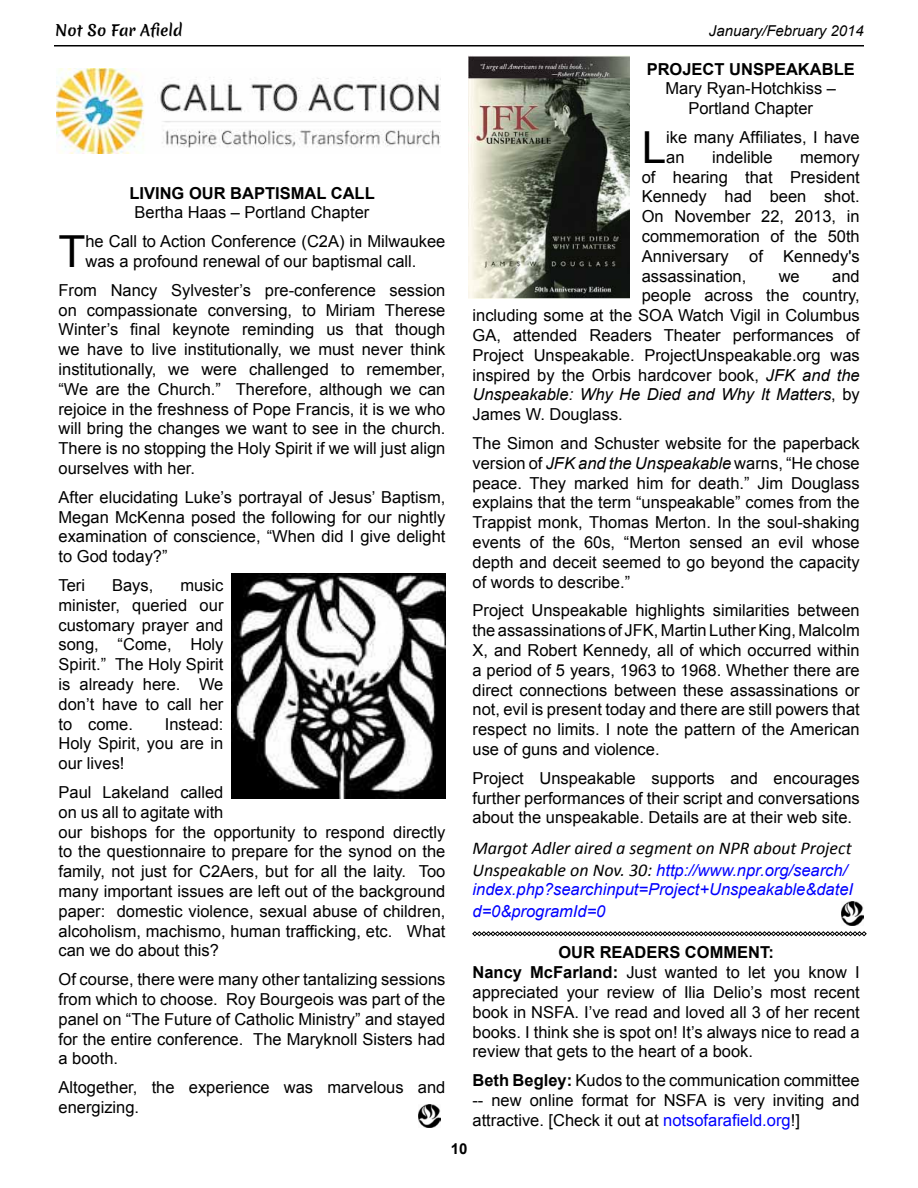
<style>
.page{position:relative;width:918px;height:1188px;background:#fff}
.page>*{position:absolute;margin:0;border:0;box-sizing:border-box;transform-origin:0 0}
.t1{font:44.1px "Arial";color:#000}
.t2{font:italic 18px "Calibri";color:#000}
.t3{font:16.5px/19.8px "Arial";color:#000;text-align:justify}
.t4{font:italic 16.5px/19.8px "Arial";color:#00f}
.t5{font:700 16.5px "Arial";color:#000}
.t6{font:italic 16.5px "Arial";color:#000}
.t7{font:italic 15px "Arial";color:#000}
.t8{font:15px "Merienda One";color:#000}
.t9{font:700 15px "Arial";color:#000}
.s1{font-style:italic}
.s2{font-style:normal}
.s3{font-family:"Calibri";font-size:18px;color:#000}
.s4{font-weight:700}
.s5{color:#00f}
</style>
<div class="page">
<hr style="left:54px;top:45px;width:810px;height:1px;background:#000">
<svg style="left:472px;top:931px;width:395px;height:5px"></svg>
<img style="left:842px;top:902px;width:22px;height:23px">
<img style="left:57px;top:68px;width:384px;height:86px">
<img style="left:231px;top:573px;width:215px;height:225px">
<img style="left:468px;top:56px;width:162px;height:242px">
<img style="left:418px;top:1105px;width:23px;height:23px">
<p class="t8" style="left:55px;top:19px;width:129px">Not So Far Afield</p>
<p class="t7" style="left:709px;top:21px;width:157px">January/February 2014</p>
<p class="t5" style="left:129px;top:182px;width:247px">LIVING OUR BAPTISMAL CALL</p>
<p class="t3" style="left:135px;top:203px;width:236px">Bertha Haas – Portland Chapter</p>
<h1 class="t1" style="left:58px;top:223px;width:28px">T</h1>
<p class="t3" style="left:85px;top:232px;width:361px">he Call to Action Conference (C2A) in Milwaukee was a profound renewal of our baptismal call.</p>
<p class="t3" style="left:58px;top:280px;width:389px">From Nancy Sylvester’s pre-conference session on compassionate conversing, to Miriam Therese Winter’s final keynote reminding us that though we have to live institutionally, we must never think institutionally, we were challenged to remember, “We are the Church.” Therefore, although we can rejoice in the freshness of Pope Francis, it is we who will bring the changes we want to see in the church.<br>There is no stopping the Holy Spirit if we will just align ourselves with her.</p>
<p class="t3" style="left:58px;top:487px;width:388px">After elucidating Luke’s portrayal of Jesus’ Baptism, Megan McKenna posed the following for our nightly examination of conscience, “When did I give delight to God today?”</p>
<p class="t3" style="left:58px;top:576px;width:28px">Teri</p>
<p class="t3" style="left:112px;top:576px;width:43px">Bays,</p>
<p class="t3" style="left:58px;top:576px;width:166px;text-indent:122px">music minister, queried our customary prayer and song, “Come, Holy Spirit.” The Holy Spirit is already here. We don’t have to call her to come.</p>
<p class="t3" style="left:58px;top:714px;width:167px;text-indent:106px">Instead:<br>Holy Spirit, you are in our lives!</p>
<p class="t3" style="left:58px;top:783px;width:389px;text-align:left">Paul Lakeland called<br>on us all to agitate with<br>our bishops for the opportunity to respond directly to the questionnaire to prepare for the synod on the family, not just for C2Aers, but for all the laity. Too many important issues are left out of the background paper: domestic violence, sexual abuse of children, alcoholism, machismo, human trafficking, etc. What can we do about this?</p>
<p class="t3" style="left:58px;top:970px;width:389px">Of course, there were many other tantalizing sessions from which to choose. Roy Bourgeois was part of the panel on “The Future of Catholic Ministry” and stayed for the entire conference. The Maryknoll Sisters had a booth.</p>
<p class="t3" style="left:58px;top:1078px;width:388px">Altogether, the experience was marvelous and energizing.</p>
<p class="t5" style="left:647px;top:58px;width:210px">PROJECT UNSPEAKABLE</p>
<p class="t3" style="left:665px;top:79px;width:172px;text-align:center">Mary Ryan-Hotchkiss –<br>Portland Chapter</p>
<h1 class="t1" style="left:642px;top:118px;width:26px">L</h1>
<p class="t3" style="left:666px;top:127px;width:195px">ike many Affiliates, I have an</p>
<p class="t3" style="left:712px;top:147px;width:62px">indelible</p>
<p class="t3" style="left:642px;top:147px;width:220px;text-indent:158px">memory of hearing that President Kennedy had been shot.<br>On November 22, 2013, in commemoration of the 50th Anniversary of Kennedy's assassination,</p>
<p class="t3" style="left:779px;top:266px;width:23px">we</p>
<p class="t3" style="left:832px;top:266px;width:29px">and</p>
<p class="t3" style="left:642px;top:286px;width:220px">people across the country,</p>
<p class="t3" style="left:473px;top:306px;width:389px">including some at the SOA Watch Vigil in Columbus</p>
<p class="t3" style="left:473px;top:325px;width:389px">GA, attended Readers Theater performances of</p>
<p class="t3" style="left:473px;top:345px;width:389px">Project Unspeakable. ProjectUnspeakable.org was</p>
<p class="t3" style="left:473px;top:365px;width:389px">inspired by the Orbis hardcover book, <span class="s1">JFK and the</span></p>
<p class="t6" style="left:473px;top:384px;width:389px">Unspeakable: Why He Died and Why It Matters<span class="s2">, by</span></p>
<p class="t3" style="left:473px;top:405px;width:152px">James W. Douglass.</p>
<p class="t3" style="left:473px;top:433px;width:389px">The Simon and Schuster website for the paperback version of <span class="s1">JFK and the Unspeakable</span> warns, “He chose peace. They marked him for death.” Jim Douglass explains that the term “unspeakable” comes from the Trappist monk, Thomas Merton. In the soul-shaking events of the 60s, “Merton sensed an evil whose depth and deceit seemed to go beyond the capacity of words to describe.”</p>
<p class="t3" style="left:473px;top:601px;width:389px">Project Unspeakable highlights similarities between the assassinations of JFK, Martin Luther King, Malcolm X, and Robert Kennedy, all of which occurred within a period of 5 years, 1963 to 1968. Whether there are direct connections between these assassinations or not, evil is present today and there are still powers that respect no limits. I note the pattern of the American use of guns and violence.</p>
<p class="t3" style="left:473px;top:768px;width:389px">Project Unspeakable supports and encourages further performances of their script and conversations about the unspeakable. Details are at their web site.</p>
<p class="t2" style="left:472px;top:837px;width:381px">Margot Adler aired a segment on NPR about Project</p>
<p class="t4" style="left:472px;top:860px;width:382px"><span class="s3">Unspeakable on Nov. 30:</span> http://www.npr.org/search/ index.php?searchinput=Project+Unspeakable&amp;dateI</p>
<p class="t4" style="left:473px;top:902px;width:134px">d=0&amp;programId=0</p>
<p class="t3" style="left:473px;top:943px;width:389px;text-align:left;text-indent:86px"><span class="s4">OUR READERS COMM ENT:<br>NANCY MCFARLAND:</span> Just wanted to let you know I appreciated your review of Ilia Delio’s most recent book in NSFA. I’ve read and loved all 3 of her recent books. I think she is spot on! It’s always nice to read a review that gets to the heart of a book.</p>
<p class="t3" style="left:473px;top:1071px;width:389px"><span class="s4">BETH BEGLEY:</span> Kudos to the communication committee -- new online format for NSFA is very inviting and attractive. [Check it out at <span class="s5">notsofarafield.org</span>!]</p>
<p class="t9" style="left:451px;top:1139px;width:18px">10</p>
</div>
